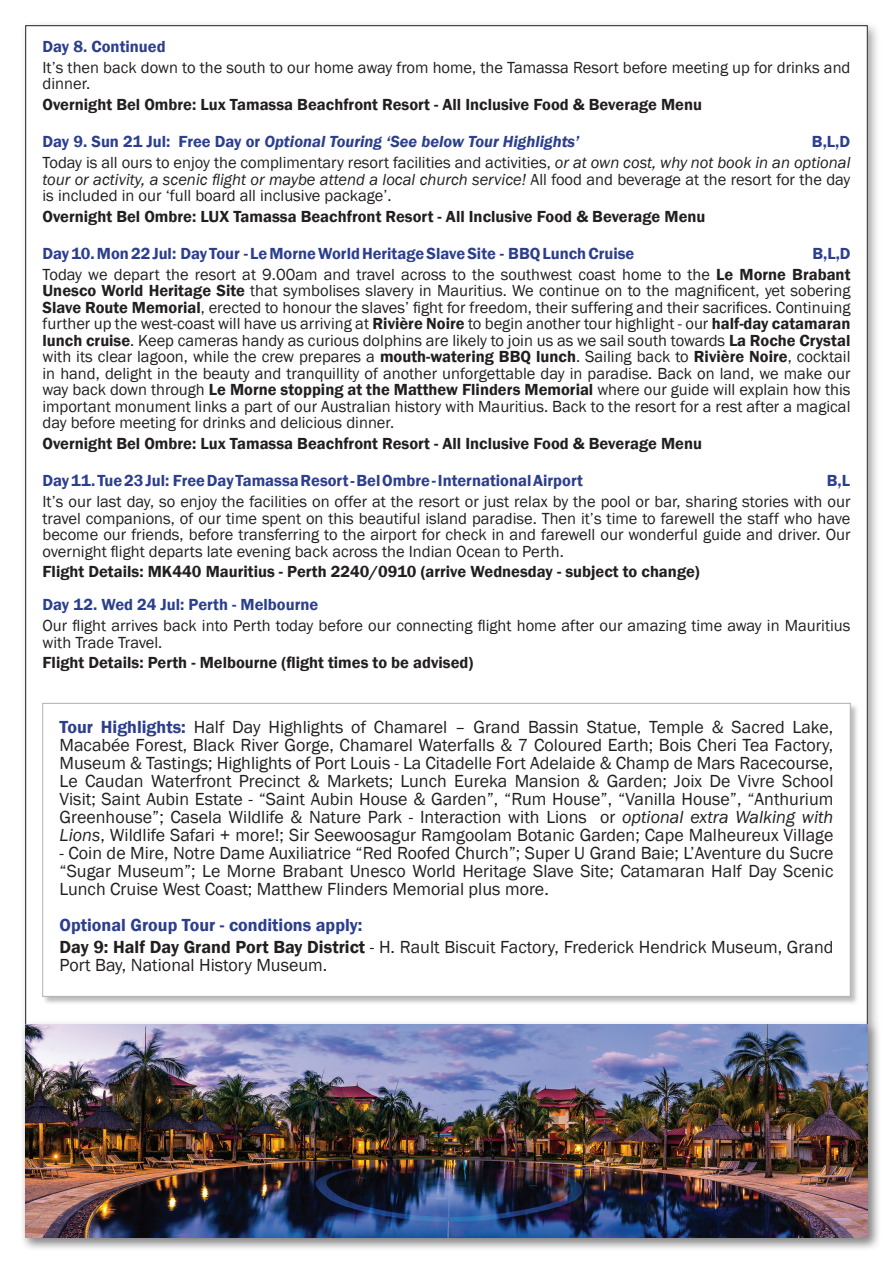
<style>
.page{position:relative;width:893px;height:1263px;background:#fff}
.page>*{position:absolute;margin:0;border:0;box-sizing:border-box;transform-origin:0 0}
.t1{font:18px/18px "Franklin Gothic";color:#231f20;text-align:justify}
.t2{font:600 18px "Franklin Gothic";color:#2b3f8e}
.Body_Text_Indent{font:16.5px/16.5px "Franklin Gothic";color:#231f20;text-align:justify}
.Body_Text_Indent-2{font:600 16.5px "Franklin Gothic";color:#231f20}
.Body_Text_Indent-3{font:600 16.5px "Franklin Gothic";color:#2b3f8e}
.Body_Text_Indent-4{font:italic 600 16.5px "Franklin Gothic";color:#2b3f8e}
.s1{font-style:normal}
.s2{font-style:italic}
.s3{font-weight:600}
.s4{font-weight:600;color:#2b3f8e}
</style>
<div class="page">
<div style="left:21px;top:20px;width:860px;height:1231px;background:#787778;opacity:.66"></div>
<div style="left:26px;top:26px;width:841px;height:1211px;background:#fff"></div>
<div style="left:42px;top:703px;width:817px;height:302px;background:#797979;opacity:.5"></div>
<div style="left:43px;top:703px;width:807px;height:293px;background:#fff;border:1px solid #b0b1b5"></div>
<div style="left:21px;top:1020px;width:860px;height:231px;background:#787778;opacity:.7"></div>
<img style="left:26px;top:1025px;width:841px;height:212px">
<p class="Body_Text_Indent-3" style="left:43px;top:36px;width:125px">Day 8. Continued</p>
<p class="Body_Text_Indent" style="left:43px;top:59px;width:809px">It’s then back down to the south to our home away from home, the Tamassa Resort before meeting up for drinks and dinner.</p>
<p class="Body_Text_Indent-2" style="left:43px;top:94px;width:661px">Overnight Bel Ombre: Lux Tamassa Beachfront Resort - All Inclusive Food &amp; Beverage Menu</p>
<p class="Body_Text_Indent-4" style="left:43px;top:131px;width:538px"><span class="s1">Day 9. Sun 21 Jul: Free Day or</span> Optional Touring ‘See below Tour Highlights’</p>
<p class="Body_Text_Indent-3" style="left:812px;top:132px;width:40px">B,L,D</p>
<p class="Body_Text_Indent" style="left:43px;top:155px;width:809px">Today is all ours to enjoy the complimentary resort facilities and activities, <span class="s2">or at own cost, why not book in an optional tour or activity, a scenic flight or maybe attend a local church service!</span> All food and beverage at the resort for the day is included in our ‘full board all inclusive package’.</p>
<p class="Body_Text_Indent-2" style="left:43px;top:206px;width:664px">Overnight Bel Ombre: LUX Tamassa Beachfront Resort - All Inclusive Food &amp; Beverage Menu</p>
<p class="Body_Text_Indent-3" style="left:43px;top:243px;width:593px">Day 10. Mon 22 Jul: Day Tour - Le Morne World Heritage Slave Site - BBQ Lunch Cruise</p>
<p class="Body_Text_Indent-3" style="left:812px;top:243px;width:40px">B,L,D</p>
<p class="Body_Text_Indent" style="left:43px;top:266px;width:809px">Today we depart the resort at 9.00am and travel across to the southwest coast home to the <span class="s3">Le Morne Brabant Unesco World Heritage Site</span> that symbolises slavery in Mauritius. We continue on to the magnificent, yet sobering <span class="s3">Slave Route Memorial</span>, erected to honour the slaves’ fight for freedom, their suffering and their sacrifices. Continuing further up the west-coast will have us arriving at <span class="s3">Rivière Noire</span> to begin another tour highlight - our <span class="s3">half-day catamaran lunch cruise</span>. Keep cameras handy as curious dolphins are likely to join us as we sail south towards <span class="s3">La Roche Crystal </span>with its clear lagoon, while the crew prepares a <span class="s3">mouth-watering BBQ lunch</span>. Sailing back to <span class="s3">Rivière Noire</span>, cocktail in hand, delight in the beauty and tranquillity of another unforgettable day in paradise. Back on land, we make our way back down through <span class="s3">Le Morne stopping at the Matthew Flinders Memorial</span> where our guide will explain how this important monument links a part of our Australian history with Mauritius. Back to the resort for a rest after a magical day before meeting for drinks and delicious dinner.</p>
<p class="Body_Text_Indent-2" style="left:43px;top:433px;width:661px">Overnight Bel Ombre: Lux Tamassa Beachfront Resort - All Inclusive Food &amp; Beverage Menu</p>
<p class="Body_Text_Indent-3" style="left:43px;top:471px;width:542px">Day 11. Tue 23 Jul: Free Day Tamassa Resort <span class="s2">-</span> Bel Ombre - International Airport</p>
<p class="Body_Text_Indent-3" style="left:827px;top:471px;width:25px">B,L</p>
<p class="Body_Text_Indent" style="left:43px;top:494px;width:809px">It’s our last day, so enjoy the facilities on offer at the resort or just relax by the pool or bar, sharing stories with our travel companions, of our time spent on this beautiful island paradise. Then it’s time to farewell the staff who have become our friends, before transferring to the airport for check in and farewell our wonderful guide and driver. Our overnight flight departs late evening back across the Indian Ocean to Perth.</p>
<p class="Body_Text_Indent-2" style="left:43px;top:562px;width:659px">Flight Details: MK440 Mauritius - Perth 2240/0910 (arrive Wednesday - subject to change)</p>
<p class="Body_Text_Indent-3" style="left:43px;top:595px;width:277px">Day 12. Wed 24 Jul: Perth - Melbourne</p>
<p class="Body_Text_Indent" style="left:43px;top:618px;width:809px">Our flight arrives back into Perth today before our connecting flight home after our amazing time away in Mauritius with Trade Travel.</p>
<p class="Body_Text_Indent-2" style="left:43px;top:653px;width:432px">Flight Details: Perth - Melbourne (flight times to be advised)</p>
<p class="t1" style="left:60px;top:718px;width:775px"><span class="s4">Tour Highlights:</span> Half Day Highlights of Chamarel – Grand Bassin Statue, Temple &amp; Sacred Lake, Macabée Forest, Black River Gorge, Chamarel Waterfalls &amp; 7 Coloured Earth; Bois Cheri Tea Factory, Museum &amp; Tastings; Highlights of Port Louis - La Citadelle Fort Adelaide &amp; Champ de Mars Racecourse, Le Caudan Waterfront Precinct &amp; Markets; Lunch Eureka Mansion &amp; Garden; Joix De Vivre School Visit; Saint Aubin Estate - “Saint Aubin House &amp; Garden”, “Rum House”, “Vanilla House”, “Anthurium Greenhouse”; Casela Wildlife &amp; Nature Park - Interaction with Lions or <span class="s2">optional extra Walking with Lions</span>, Wildlife Safari + more!; Sir Seewoosagur Ramgoolam Botanic Garden; Cape Malheureux Village</p>
<p class="t1" style="left:60px;top:844px;width:775px">- Coin de Mire, Notre Dame Auxiliatrice “Red Roofed Church”; Super U Grand Baie; L’Aventure du Sucre “Sugar Museum”; Le Morne Brabant Unesco World Heritage Slave Site; Catamaran Half Day Scenic Lunch Cruise West Coast; Matthew Flinders Memorial plus more.</p>
<p class="t2" style="left:60px;top:914px;width:304px">Optional Group Tour - conditions apply:</p>
<p class="t1" style="left:60px;top:938px;width:775px"><span class="s3">Day 9: Half Day Grand Port Bay District</span> - H. Rault Biscuit Factory, Frederick Hendrick Museum, Grand<br>Port Bay, National History Museum.</p>
</div>
